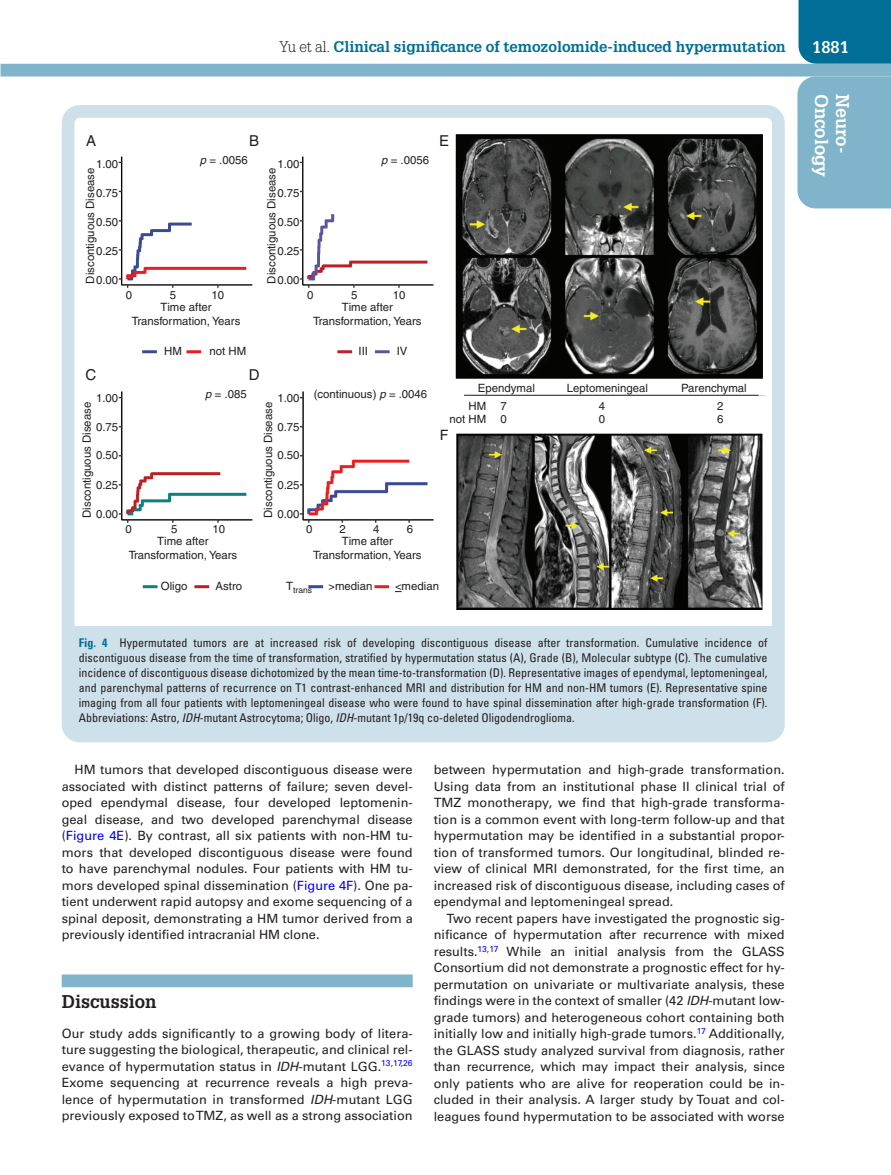
<style>
.page{position:relative;width:891px;height:1175px;background:#fff}
.page>*{position:absolute;margin:0;border:0;box-sizing:border-box;transform-origin:0 0}
.t1{font:700 18px "Glypha LT Std";color:#fff}
.t2{font:700 18px "Glypha LT Std";color:#231f20}
.t3{font:700 16.5px "Glypha LT Std";color:#fff}
.t4{font:700 15px "Glypha LT Std";color:#006e96}
.t5{font:15px "Helvetica";color:#231f20}
.t6{font:14.25px "Helvetica";color:#231f20}
.t7{font:12.75px/16.5px "Univers LT Std";letter-spacing:.005em;color:#231f20;text-align:justify}
.t8{font:condensed 12px/15px "Univers LT Std";color:#231f20;text-align:justify}
.t9{font:11.4px/13.6px "Helvetica";color:#231f20;text-align:center}
.t10{font:8.55px "Helvetica";color:#231f20}
.s1{font-weight:300;color:#231f20}
.s2{font-style:italic}
.s3{font-weight:700;color:#006e96}
.s4{color:#00f}
</style>
<div class="page">
<div style="left:799px;top:0;width:92px;height:64px;background:#006e96"></div>
<div style="left:1px;top:64px;width:890px;height:12px;background:#7fb4ca"></div>
<div style="left:797px;top:76px;width:94px;height:132px;background:#7fb4ca"></div>
<div style="left:62px;top:974px;width:351px;height:13px;background:#7fb4ca"></div>
<div style="left:70px;top:626px;width:706px;height:103px;background:#cee0ea"></div>
<img style="left:118px;top:134px;width:647px;height:475px">
<hr style="left:464px;top:395px;width:295px;height:1px;background:#231f20">
<div style="left:62px;top:105px;width:723px;height:637px;border:13px solid #cee0ea;border-radius:12px"></div>
<p class="t4" style="left:279px;top:37px;width:508px"><span class="s1">Yu et al.</span> Clinical significance of temozolomide-induced hypermutation</p>
<p class="t3" style="left:812px;top:37px;width:38px">1881</p>
<h1 class="t1" style="left:833px;top:94px;width:85px;rotate:90deg">Oncology</h1>
<h1 class="t1" style="left:854px;top:94px;width:61px;rotate:90deg">Neuro-</h1>
<p class="t5" style="left:86px;top:132px;width:12px">A</p>
<p class="t5" style="left:249px;top:132px;width:12px">B</p>
<p class="t5" style="left:439px;top:132px;width:12px">E</p>
<p class="t9" style="left:200px;top:153px;width:49px"><span class="s2">p</span> = .0056</p>
<p class="t9" style="left:277px;top:157px;width:24px">1.00</p>
<p class="t9" style="left:277px;top:186px;width:24px">0.75</p>
<p class="t9" style="left:277px;top:215px;width:24px">0.50</p>
<p class="t9" style="left:277px;top:244px;width:24px">0.25</p>
<p class="t9" style="left:277px;top:273px;width:24px">0.00</p>
<p class="t9" style="left:381px;top:153px;width:49px"><span class="s2">p</span> = .0056</p>
<p class="t9" style="left:96px;top:157px;width:24px">1.00</p>
<p class="t9" style="left:96px;top:186px;width:24px">0.75</p>
<p class="t9" style="left:96px;top:215px;width:24px">0.50</p>
<p class="t9" style="left:96px;top:244px;width:24px">0.25</p>
<p class="t9" style="left:96px;top:273px;width:24px">0.00</p>
<p class="t9" style="left:83px;top:283px;width:117px;rotate:-90deg">Discontiguous Disease</p>
<p class="t9" style="left:265px;top:283px;width:117px;rotate:-90deg">Discontiguous Disease</p>
<p class="t9" style="left:126px;top:288px;width:8px">0</p>
<p class="t9" style="left:170px;top:288px;width:8px">5</p>
<p class="t9" style="left:211px;top:288px;width:14px">10</p>
<p class="t9" style="left:132px;top:300px;width:110px">Time after<br>Transformation, Years</p>
<p class="t9" style="left:307px;top:288px;width:8px">0</p>
<p class="t9" style="left:351px;top:288px;width:8px">5</p>
<p class="t9" style="left:393px;top:288px;width:14px">10</p>
<p class="t9" style="left:313px;top:300px;width:110px">Time after<br>Transformation, Years</p>
<p class="t5" style="left:86px;top:366px;width:12px">C</p>
<p class="t9" style="left:96px;top:391px;width:24px">1.00</p>
<p class="t9" style="left:96px;top:420px;width:24px">0.75</p>
<p class="t9" style="left:96px;top:448px;width:24px">0.50</p>
<p class="t9" style="left:96px;top:477px;width:24px">0.25</p>
<p class="t9" style="left:96px;top:507px;width:24px">0.00</p>
<p class="t9" style="left:80px;top:518px;width:117px;rotate:-90deg">Discontiguous Disease</p>
<p class="t9" style="left:164px;top:344px;width:19px">HM</p>
<p class="t9" style="left:210px;top:344px;width:38px">not HM</p>
<p class="t9" style="left:359px;top:344px;width:11px">III</p>
<p class="t9" style="left:397px;top:344px;width:12px">IV</p>
<p class="t5" style="left:249px;top:366px;width:12px">D</p>
<p class="t9" style="left:205px;top:387px;width:43px"><span class="s2">p</span> = .085</p>
<p class="t9" style="left:314px;top:387px;width:115px">(continuous) <span class="s2">p</span> = .0046</p>
<p class="t9" style="left:277px;top:391px;width:24px">1.00</p>
<p class="t9" style="left:277px;top:420px;width:24px">0.75</p>
<p class="t9" style="left:277px;top:448px;width:24px">0.50</p>
<p class="t9" style="left:277px;top:477px;width:24px">0.25</p>
<p class="t9" style="left:261px;top:518px;width:117px;rotate:-90deg">Discontiguous Disease</p>
<p class="t9" style="left:277px;top:507px;width:24px">0.00</p>
<p class="t9" style="left:125px;top:522px;width:8px">0</p>
<p class="t9" style="left:306px;top:522px;width:8px">0</p>
<p class="t9" style="left:171px;top:522px;width:8px">5</p>
<p class="t9" style="left:212px;top:522px;width:14px">10</p>
<p class="t9" style="left:340px;top:522px;width:8px">2</p>
<p class="t9" style="left:373px;top:522px;width:8px">4</p>
<p class="t9" style="left:407px;top:522px;width:8px">6</p>
<p class="t9" style="left:129px;top:534px;width:110px">Time after<br>Transformation, Years</p>
<p class="t9" style="left:313px;top:534px;width:110px">Time after<br>Transformation, Years</p>
<p class="t9" style="left:478px;top:381px;width:58px">Ependymal</p>
<p class="t9" style="left:567px;top:381px;width:83px">Leptomeningeal</p>
<p class="t9" style="left:681px;top:381px;width:67px">Parenchymal</p>
<p class="t9" style="left:449px;top:412px;width:38px">not HM</p>
<p class="t9" style="left:468px;top:399px;width:19px">HM</p>
<p class="t9" style="left:501px;top:399px;width:8px">7</p>
<p class="t9" style="left:599px;top:399px;width:8px">4</p>
<p class="t9" style="left:717px;top:399px;width:8px">2</p>
<p class="t9" style="left:501px;top:412px;width:8px">0</p>
<p class="t9" style="left:599px;top:412px;width:8px">0</p>
<p class="t9" style="left:717px;top:412px;width:8px">6</p>
<p class="t6" style="left:440px;top:427px;width:10px">F</p>
<p class="t9" style="left:161px;top:579px;width:28px">Oligo</p>
<p class="t9" style="left:216px;top:579px;width:28px">Astro</p>
<p class="t10" style="left:286px;top:585px;width:27px"><sup>T</sup>trans</p>
<p class="t9" style="left:328px;top:579px;width:45px">&gt;median</p>
<p class="t9" style="left:395px;top:579px;width:45px">&lt;median</p>
<p class="t8" style="left:79px;top:635px;width:690px"><span class="s3">Fig. 4</span> Hypermutated tumors are at increased risk of developing discontiguous disease after transformation. Cumulative incidence of discontiguous disease from the time of transformation, stratified by hypermutation status (A), Grade (B), Molecular subtype (C). The cumulative incidence of discontiguous disease dichotomized by the mean time-to-transformation (D). Representative images of ependymal, leptomeningeal, and parenchymal patterns of recurrence on T1 contrast-enhanced MRI and distribution for HM and non-HM tumors (E). Representative spine imaging from all four patients with leptomeningeal disease who were found to have spinal dissemination after high-grade transformation (F).<br>Abbreviations: Astro, <span class="s2">IDH</span>-mutant Astrocytoma; Oligo, <span class="s2">IDH</span>-mutant 1p/19q co-deleted Oligodendroglioma.</p>
<p class="t7" style="left:62px;top:761px;width:353px;text-indent:13px">HM tumors that developed discontiguous disease were associated with distinct patterns of failure; seven devel&shy;oped ependymal disease, four developed leptomenin&shy;geal disease, and two developed parenchymal disease (<span class="s4">Figure 4E</span>). By contrast, all six patients with non-HM tu&shy;mors that developed discontiguous disease were found to have parenchymal nodules. Four patients with HM tu&shy;mors developed spinal dissemination (<span class="s4">Figure 4F</span>). One pa&shy;tient underwent rapid autopsy and exome sequencing of a spinal deposit, demonstrating a HM tumor derived from a previously identified intracranial HM clone.</p>
<h1 class="t2" style="left:62px;top:990px;width:96px">Discussion</h1>
<p class="t7" style="left:62px;top:1024px;width:353px">Our study adds significantly to a growing body of litera&shy;ture suggesting the biological, therapeutic, and clinical rel&shy;evance of hypermutation status in <span class="s2">IDH</span>-mutant LGG.<sup>13</sup><sup>,</sup><sup>17</sup><sup>,</sup><sup>26<br></sup>Exome sequencing at recurrence reveals a high preva&shy;lence of hypermutation in transformed <span class="s2">IDH</span>-mutant LGG previously exposed to TMZ, as well as a strong association</p>
<p class="t7" style="left:434px;top:761px;width:353px">between hypermutation and high-grade transformation.<br>Using data from an institutional phase II clinical trial of TMZ monotherapy, we find that high-grade transforma&shy;tion is a common event with long-term follow-up and that hypermutation may be identified in a substantial propor&shy;tion of transformed tumors. Our longitudinal, blinded re&shy;view of clinical MRI demonstrated, for the first time, an increased risk of discontiguous disease, including cases of ependymal and leptomeningeal spread.</p>
<p class="t7" style="left:434px;top:910px;width:353px;text-indent:13px">Two recent papers have investigated the prognostic sig&shy;nificance of hypermutation after recurrence with mixed results.<sup>13</sup><sup>,</sup><sup>17</sup> While an initial analysis from the GLASS Consortium did not demonstrate a prognostic effect for hy&shy;permutation on univariate or multivariate analysis, these findings were in the context of smaller (42 <span class="s2">IDH</span>-mutant low&shy;grade tumors) and heterogeneous cohort containing both initially low and initially high-grade tumors.<sup>17</sup> Additionally, the GLASS study analyzed survival from diagnosis, rather than recurrence, which may impact their analysis, since only patients who are alive for reoperation could be in&shy;cluded in their analysis. A larger study by Touat and col&shy;leagues found hypermutation to be associated with worse</p>
</div>
